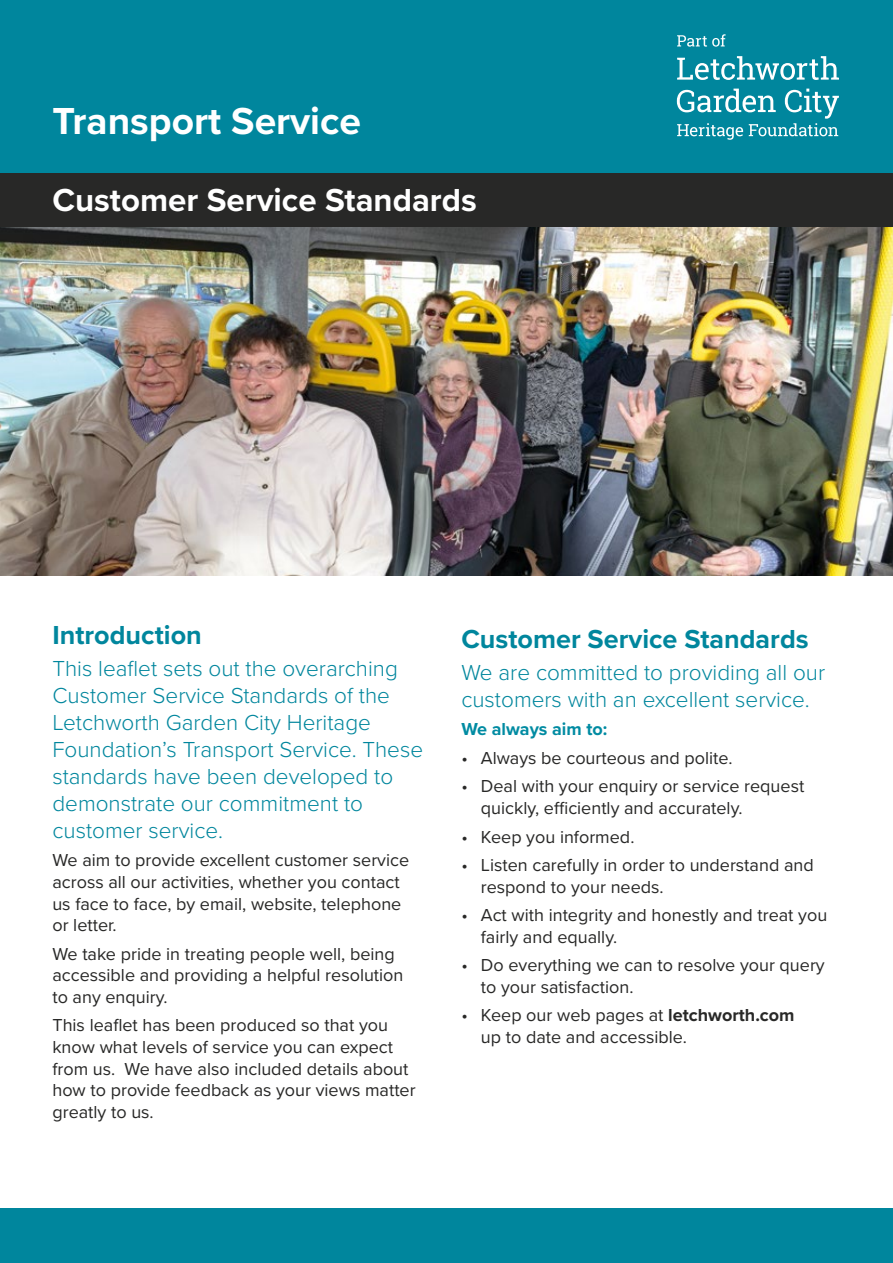
<style>
.page{position:relative;width:893px;height:1263px;background:#fff}
.page>*{position:absolute;margin:0;border:0;box-sizing:border-box;transform-origin:0 0}
.t1{font:700 39px "Proxima Nova";color:#fff}
.t2{font:700 33px "Proxima Nova";color:#fff}
.t3{font:700 27px "Proxima Nova";color:#00869d}
.t4{font:300 22.5px/27px "Proxima Nova";color:#00869d}
.t5{font:18px/21.6px "Proxima Nova";color:#282827}
.t6{font:700 18px "Proxima Nova";color:#008ba2}
.s1{font-weight:700}
</style>
<div class="page">
<div style="left:0;top:0;width:893px;height:173px;background:#00869d"></div>
<img style="left:0;top:226px;width:893px;height:350px">
<div style="left:0;top:173px;width:893px;height:53px;background:#282827"></div>
<div style="left:0;top:1209px;width:893px;height:54px;background:#00869d"></div>
<svg style="left:677px;top:56px;width:162px;height:24px"></svg>
<svg style="left:677px;top:89px;width:162px;height:51px"></svg>
<svg style="left:677px;top:34px;width:49px;height:13px"></svg>
<h1 class="t1" style="left:52px;top:92px;width:310px">Transport Service</h1>
<h2 class="t2" style="left:52px;top:175px;width:426px">Customer Service Standards</h2>
<h3 class="t3" style="left:52px;top:615px;width:151px">Introduction</h3>
<p class="t4" style="left:52px;top:654px;width:372px">This leaflet sets out the overarching<br>Customer Service Standards of the<br>Letchworth Garden City Heritage<br>Foundation’s Transport Service. These standards have been developed to demonstrate our commitment to customer service.</p>
<p class="t5" style="left:52px;top:849px;width:358px">We aim to provide excellent customer service across all our activities, whether you contact us face to face, by email, website, telephone or letter.</p>
<p class="t5" style="left:52px;top:942px;width:353px">We take pride in treating people well, being accessible and providing a helpful resolution to any enquiry.</p>
<p class="t5" style="left:52px;top:1014px;width:365px">This leaflet has been produced so that you know what levels of service you can expect from us. We have also included details about how to provide feedback as your views matter greatly to us.</p>
<h3 class="t3" style="left:461px;top:619px;width:349px">Customer Service Standards</h3>
<p class="t4" style="left:461px;top:658px;width:365px">We are committed to providing all our customers with an excellent service.</p>
<p class="t6" style="left:461px;top:716px;width:147px">We always aim to:</p>
<p class="t5" style="left:461px;top:746px;width:273px">• Always be courteous and polite.</p>
<p class="t5" style="left:481px;top:775px;width:325px;text-indent:-19px">• Deal with your enquiry or service request quickly, efficiently and accurately.</p>
<p class="t5" style="left:461px;top:825px;width:175px">• Keep you informed.</p>
<p class="t5" style="left:481px;top:853px;width:334px;text-indent:-19px">• Listen carefully in order to understand and respond to your needs.</p>
<p class="t5" style="left:481px;top:903px;width:348px;text-indent:-19px">• Act with integrity and honestly and treat you fairly and equally.</p>
<p class="t5" style="left:481px;top:954px;width:345px;text-indent:-19px">• Do everything we can to resolve your query to your satisfaction.</p>
<p class="t5" style="left:481px;top:1004px;width:315px;text-indent:-19px">• Keep our web pages at <span class="s1">letchworth.com </span>up to date and accessible.</p>
</div>
